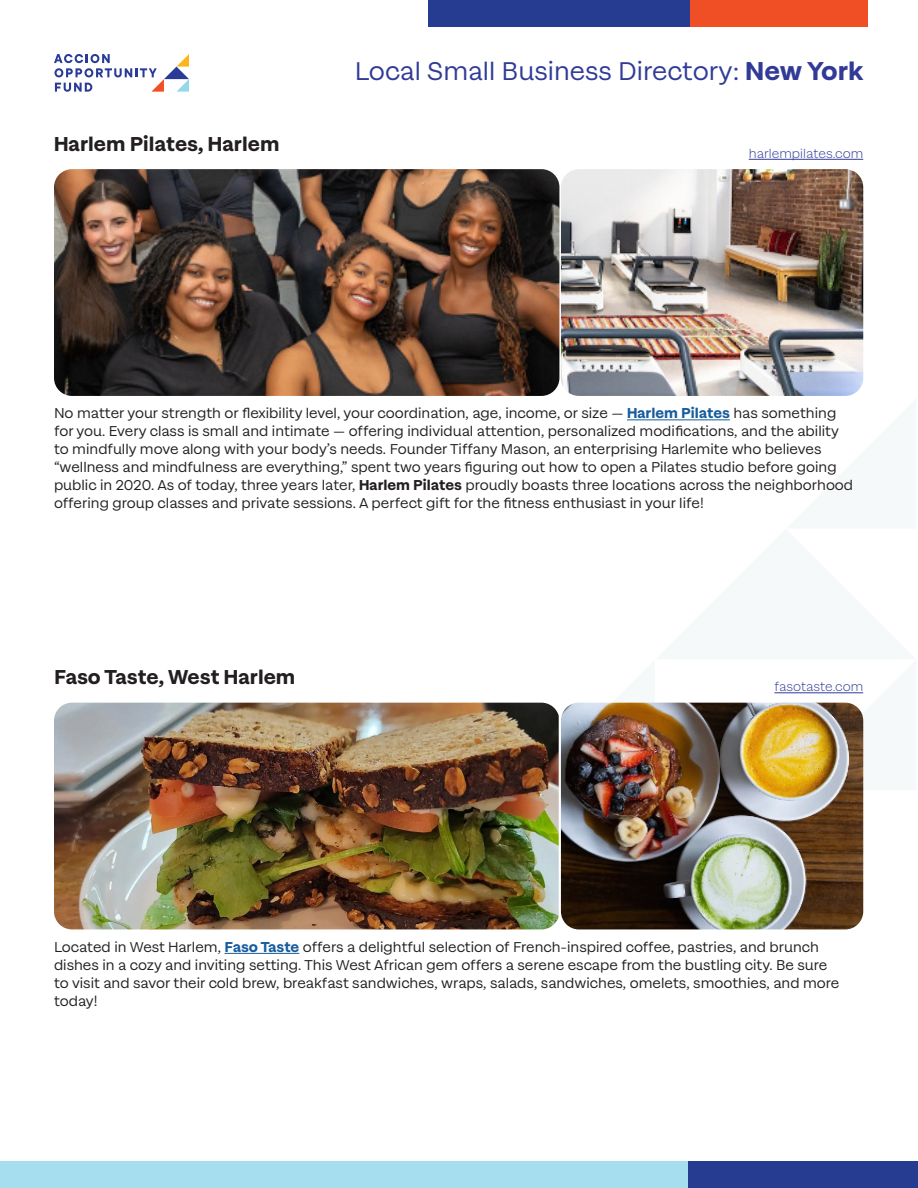
<style>
.page{position:relative;width:918px;height:1188px;background:#fff}
.page>*{position:absolute;margin:0;border:0;box-sizing:border-box;transform-origin:0 0}
.t1{font:27px "Magazine Grotesque";color:#313b97}
.t2{font:700 21px "Magazine Grotesque";color:#231f20}
.t3{font:15px/18px "Magazine Grotesque";color:#231f20}
.t4{font:300 13.5px "Magazine Grotesque";color:#313b97}
.s1{font-weight:700}
.s2{font-weight:700;color:#175d9e}
</style>
<div class="page">
<svg style="left:54px;top:54px;width:135px;height:38px"></svg>
<div style="left:429px;top:0;width:261px;height:27px;background:#253c90"></div>
<div style="left:0;top:1161px;width:688px;height:27px;background:#a6def0"></div>
<div style="left:688px;top:1161px;width:230px;height:27px;background:#253c90"></div>
<div style="left:690px;top:0;width:178px;height:27px;background:#f04e25"></div>
<hr style="left:627px;top:419px;width:103px;height:1px;background:#175d9e">
<img style="left:54px;top:169px;width:505px;height:227px">
<img style="left:561px;top:169px;width:302px;height:227px">
<hr style="left:225px;top:953px;width:74px;height:1px;background:#175d9e">
<img style="left:54px;top:703px;width:505px;height:226px">
<img style="left:561px;top:703px;width:302px;height:226px">
<hr style="left:749px;top:159px;width:114px;height:1px;background:#313b97">
<hr style="left:774px;top:692px;width:89px;height:1px;background:#313b97">
<p class="t2" style="left:54px;top:132px;width:227px">Harlem Pilates, Harlem</p>
<p class="t1" style="left:355px;top:57px;width:510px">Local Small Business Directory: <span class="s1">New York</span></p>
<p class="t4" style="left:749px;top:147px;width:116px">harlempilates.com</p>
<p class="t3" style="left:54px;top:405px;width:801px">No matter your strength or flexibility level, your coordination, age, income, or size — <span class="s2">Harlem Pilates</span> has something for you. Every class is small and intimate — offering individual attention, personalized modifications, and the ability to mindfully move along with your body’s needs. Founder Tiffany Mason, an enterprising Harlemite who believes “wellness and mindfulness are everything,” spent two years figuring out how to open a Pilates studio before going public in 2020. As of today, three years later, <span class="s1">Harlem Pilates</span> proudly boasts three locations across the neighborhood offering group classes and private sessions. A perfect gift for the fitness enthusiast in your life!</p>
<p class="t2" style="left:54px;top:665px;width:243px">Faso Taste, West Harlem</p>
<p class="t4" style="left:774px;top:680px;width:90px">fasotaste.com</p>
<p class="t3" style="left:54px;top:938px;width:787px">Located in West Harlem, <span class="s2">Faso Taste</span> offers a delightful selection of French-inspired coffee, pastries, and brunch dishes in a cozy and inviting setting. This West African gem offers a serene escape from the bustling city. Be sure to visit and savor their cold brew, breakfast sandwiches, wraps, salads, sandwiches, omelets, smoothies, and more today!</p>
</div>
